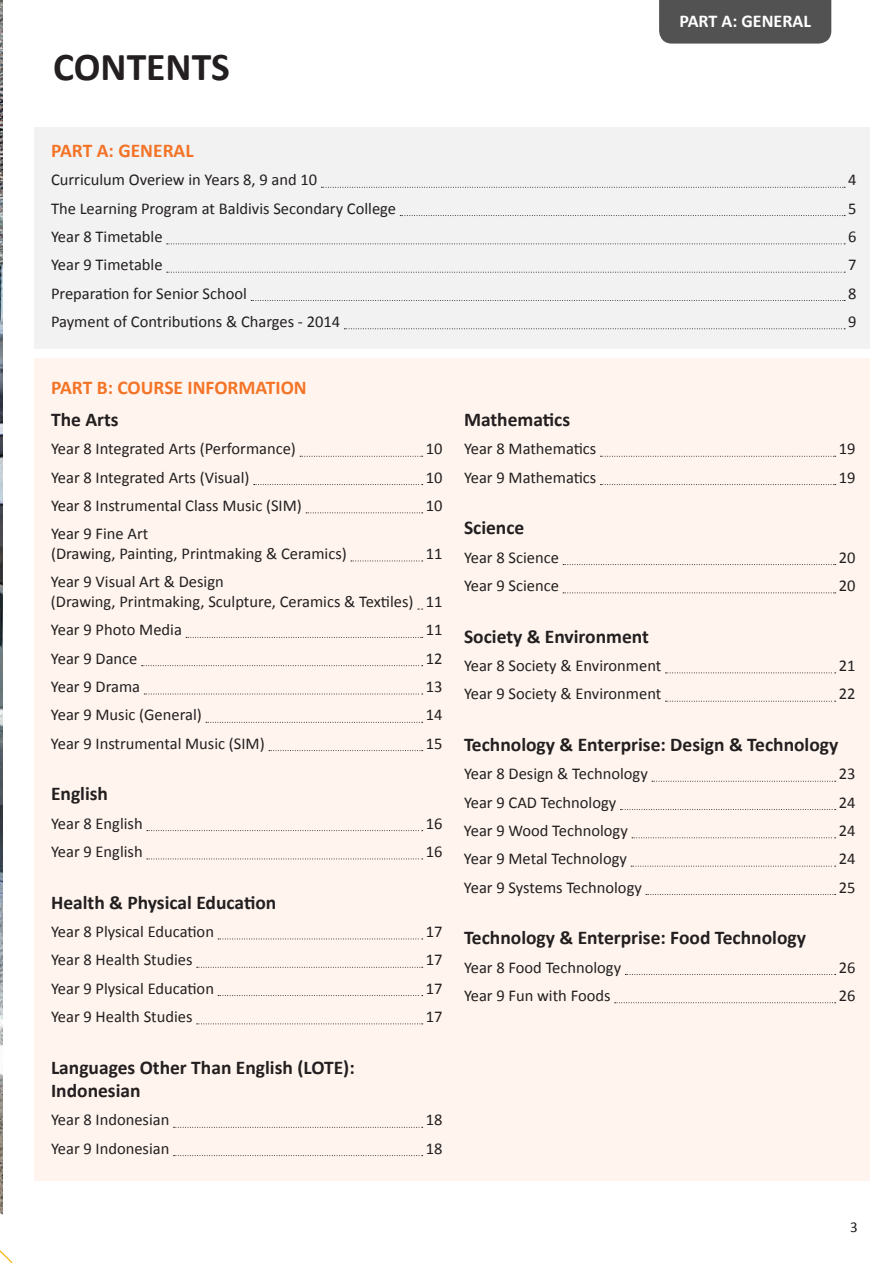
<style>
.page{position:relative;width:893px;height:1263px;background:#fff}
.page>*{position:absolute;margin:0;border:0;box-sizing:border-box;transform-origin:0 0}
.t1{font:700 39.6px "Calibri";color:#231f20}
.t2{font:700 19.5px/23.4px "Calibri";color:#231f20}
.t3{font:700 19.5px "Calibri";color:#f47427}
.t4{font:700 18px "Calibri";color:#fff}
.t5{font:16.5px/19.8px "Calibri";color:#231f20}
.t6{font:15px "Calibri";color:#231f20}
</style>
<div class="page">
<img style="left:0;top:0;width:2px;height:1047px">
<svg style="left:0;top:1071px;width:13px;height:192px"></svg>
<div style="left:34px;top:358px;width:836px;height:823px;background:#fff5ee"></div>
<div style="left:34px;top:128px;width:836px;height:221px;background:#f2f2f3"></div>
<svg style="left:300px;top:456px;width:123px;height:1px"></svg>
<svg style="left:254px;top:484px;width:169px;height:1px"></svg>
<svg style="left:306px;top:512px;width:117px;height:1px"></svg>
<svg style="left:351px;top:561px;width:72px;height:1px"></svg>
<svg style="left:186px;top:637px;width:237px;height:1px"></svg>
<svg style="left:142px;top:665px;width:281px;height:1px"></svg>
<svg style="left:144px;top:694px;width:279px;height:1px"></svg>
<svg style="left:206px;top:722px;width:217px;height:1px"></svg>
<svg style="left:269px;top:750px;width:154px;height:1px"></svg>
<svg style="left:147px;top:830px;width:276px;height:1px"></svg>
<svg style="left:147px;top:858px;width:276px;height:1px"></svg>
<svg style="left:218px;top:938px;width:205px;height:1px"></svg>
<svg style="left:197px;top:967px;width:226px;height:1px"></svg>
<svg style="left:218px;top:995px;width:205px;height:1px"></svg>
<svg style="left:197px;top:1023px;width:226px;height:1px"></svg>
<svg style="left:174px;top:1127px;width:249px;height:1px"></svg>
<svg style="left:174px;top:1155px;width:249px;height:1px"></svg>
<svg style="left:600px;top:456px;width:236px;height:1px"></svg>
<svg style="left:600px;top:484px;width:236px;height:1px"></svg>
<svg style="left:563px;top:564px;width:273px;height:1px"></svg>
<svg style="left:563px;top:592px;width:273px;height:1px"></svg>
<svg style="left:665px;top:672px;width:171px;height:1px"></svg>
<svg style="left:665px;top:701px;width:171px;height:1px"></svg>
<svg style="left:652px;top:781px;width:184px;height:1px"></svg>
<svg style="left:620px;top:809px;width:216px;height:1px"></svg>
<svg style="left:632px;top:837px;width:204px;height:1px"></svg>
<svg style="left:631px;top:866px;width:205px;height:1px"></svg>
<svg style="left:646px;top:894px;width:190px;height:1px"></svg>
<svg style="left:625px;top:974px;width:211px;height:1px"></svg>
<svg style="left:615px;top:1002px;width:221px;height:1px"></svg>
<svg style="left:321px;top:187px;width:524px;height:1px"></svg>
<svg style="left:400px;top:215px;width:445px;height:1px"></svg>
<svg style="left:167px;top:243px;width:678px;height:1px"></svg>
<svg style="left:167px;top:272px;width:678px;height:1px"></svg>
<svg style="left:251px;top:300px;width:594px;height:1px"></svg>
<svg style="left:344px;top:328px;width:501px;height:1px"></svg>
<div style="left:659px;top:0;width:172px;height:44px;background:#535253"></div>
<h1 class="t1" style="left:53px;top:41px;width:178px">CONTENTS</h1>
<p class="t4" style="left:679px;top:9px;width:133px">PART A: GENERAL</p>
<p class="t3" style="left:51px;top:138px;width:144px">PART A: GENERAL</p>
<p class="t5" style="left:51px;top:170px;width:268px">Curriculum Overiew in Years 8, 9 and 10</p>
<p class="t5" style="left:848px;top:170px;width:10px">4</p>
<p class="t5" style="left:51px;top:198px;width:347px">The Learning Program at Baldivis Secondary College</p>
<p class="t5" style="left:848px;top:198px;width:10px">5</p>
<p class="t5" style="left:51px;top:227px;width:113px">Year 8 Timetable</p>
<p class="t5" style="left:848px;top:227px;width:10px">6</p>
<p class="t5" style="left:51px;top:255px;width:113px">Year 9 Timetable</p>
<p class="t5" style="left:848px;top:255px;width:10px">7</p>
<p class="t5" style="left:51px;top:283px;width:197px">Preparation for Senior School</p>
<p class="t5" style="left:848px;top:283px;width:10px">8</p>
<p class="t5" style="left:51px;top:312px;width:291px">Payment of Contributions &amp; Charges - 2014</p>
<p class="t5" style="left:848px;top:312px;width:10px">9</p>
<p class="t3" style="left:51px;top:375px;width:257px">PART B: COURSE INFORMATION</p>
<p class="t2" style="left:51px;top:408px;width:69px">The Arts</p>
<p class="t5" style="left:51px;top:439px;width:246px">Year 8 Integrated Arts (Performance)</p>
<p class="t5" style="left:426px;top:439px;width:18px">10</p>
<p class="t5" style="left:51px;top:467px;width:200px">Year 8 Integrated Arts (Visual)</p>
<p class="t5" style="left:426px;top:467px;width:18px">10</p>
<p class="t5" style="left:51px;top:496px;width:252px">Year 8 Instrumental Class Music (SIM)</p>
<p class="t5" style="left:426px;top:496px;width:18px">10</p>
<p class="t5" style="left:51px;top:524px;width:297px">Year 9 Fine Art<br>(Drawing, Painting, Printmaking &amp; Ceramics)</p>
<p class="t5" style="left:426px;top:544px;width:18px">11</p>
<p class="t5" style="left:51px;top:572px;width:393px">Year 9 Visual Art &amp; Design<br>(Drawing, Printmaking, Sculpture, Ceramics &amp; Textiles) 11</p>
<p class="t5" style="left:51px;top:620px;width:132px">Year 9 Photo Media</p>
<p class="t5" style="left:426px;top:620px;width:18px">11</p>
<p class="t5" style="left:51px;top:648px;width:88px">Year 9 Dance</p>
<p class="t5" style="left:426px;top:648px;width:18px">12</p>
<p class="t5" style="left:51px;top:677px;width:91px">Year 9 Drama</p>
<p class="t5" style="left:426px;top:677px;width:18px">13</p>
<p class="t5" style="left:51px;top:705px;width:152px">Year 9 Music (General)</p>
<p class="t5" style="left:426px;top:705px;width:18px">14</p>
<p class="t5" style="left:51px;top:733px;width:215px">Year 9 Instrumental Music (SIM)</p>
<p class="t5" style="left:426px;top:733px;width:18px">15</p>
<p class="t2" style="left:51px;top:782px;width:59px">English</p>
<p class="t5" style="left:51px;top:813px;width:93px">Year 8 English</p>
<p class="t5" style="left:426px;top:813px;width:18px">16</p>
<p class="t5" style="left:51px;top:842px;width:93px">Year 9 English</p>
<p class="t5" style="left:426px;top:842px;width:18px">16</p>
<p class="t2" style="left:51px;top:890px;width:227px">Health &amp; Physical Education</p>
<p class="t5" style="left:51px;top:922px;width:164px">Year 8 Plysical Education</p>
<p class="t5" style="left:426px;top:922px;width:18px">17</p>
<p class="t5" style="left:51px;top:950px;width:143px">Year 8 Health Studies</p>
<p class="t5" style="left:426px;top:950px;width:18px">17</p>
<p class="t5" style="left:51px;top:978px;width:164px">Year 9 Plysical Education</p>
<p class="t5" style="left:426px;top:978px;width:18px">17</p>
<p class="t5" style="left:51px;top:1007px;width:143px">Year 9 Health Studies</p>
<p class="t5" style="left:426px;top:1007px;width:18px">17</p>
<p class="t2" style="left:51px;top:1055px;width:305px">Languages Other Than English (LOTE):<br>Indonesian</p>
<p class="t5" style="left:51px;top:1110px;width:120px">Year 8 Indonesian</p>
<p class="t5" style="left:426px;top:1110px;width:18px">18</p>
<p class="t5" style="left:51px;top:1138px;width:120px">Year 9 Indonesian</p>
<p class="t5" style="left:426px;top:1138px;width:18px">18</p>
<p class="t2" style="left:464px;top:408px;width:108px">Mathematics</p>
<p class="t5" style="left:464px;top:439px;width:134px">Year 8 Mathematics</p>
<p class="t5" style="left:839px;top:439px;width:18px">19</p>
<p class="t5" style="left:464px;top:467px;width:134px">Year 9 Mathematics</p>
<p class="t5" style="left:839px;top:467px;width:18px">19</p>
<p class="t2" style="left:464px;top:516px;width:62px">Science</p>
<p class="t5" style="left:464px;top:547px;width:96px">Year 8 Science</p>
<p class="t5" style="left:839px;top:547px;width:18px">20</p>
<p class="t5" style="left:464px;top:576px;width:96px">Year 9 Science</p>
<p class="t5" style="left:839px;top:576px;width:18px">20</p>
<p class="t2" style="left:464px;top:624px;width:186px">Society &amp; Environment</p>
<p class="t5" style="left:464px;top:656px;width:199px">Year 8 Society &amp; Environment</p>
<p class="t5" style="left:839px;top:656px;width:18px">21</p>
<p class="t5" style="left:464px;top:684px;width:199px">Year 9 Society &amp; Environment</p>
<p class="t5" style="left:839px;top:684px;width:18px">22</p>
<p class="t2" style="left:464px;top:733px;width:376px">Technology &amp; Enterprise: Design &amp; Technology</p>
<p class="t5" style="left:464px;top:764px;width:185px">Year 8 Design &amp; Technology</p>
<p class="t5" style="left:839px;top:764px;width:18px">23</p>
<p class="t5" style="left:464px;top:792px;width:154px">Year 9 CAD Technology</p>
<p class="t5" style="left:839px;top:792px;width:18px">24</p>
<p class="t5" style="left:464px;top:821px;width:165px">Year 9 Wood Technology</p>
<p class="t5" style="left:839px;top:821px;width:18px">24</p>
<p class="t5" style="left:464px;top:849px;width:165px">Year 9 Metal Technology</p>
<p class="t5" style="left:839px;top:849px;width:18px">24</p>
<p class="t5" style="left:464px;top:877px;width:179px">Year 9 Systems Technology</p>
<p class="t5" style="left:839px;top:877px;width:18px">25</p>
<p class="t2" style="left:464px;top:926px;width:343px">Technology &amp; Enterprise: Food Technology</p>
<p class="t5" style="left:464px;top:957px;width:159px">Year 8 Food Technology</p>
<p class="t5" style="left:839px;top:957px;width:18px">26</p>
<p class="t5" style="left:464px;top:985px;width:148px">Year 9 Fun with Foods</p>
<p class="t5" style="left:839px;top:985px;width:18px">26</p>
<p class="t6" style="left:850px;top:1217px;width:9px">3</p>
</div>
